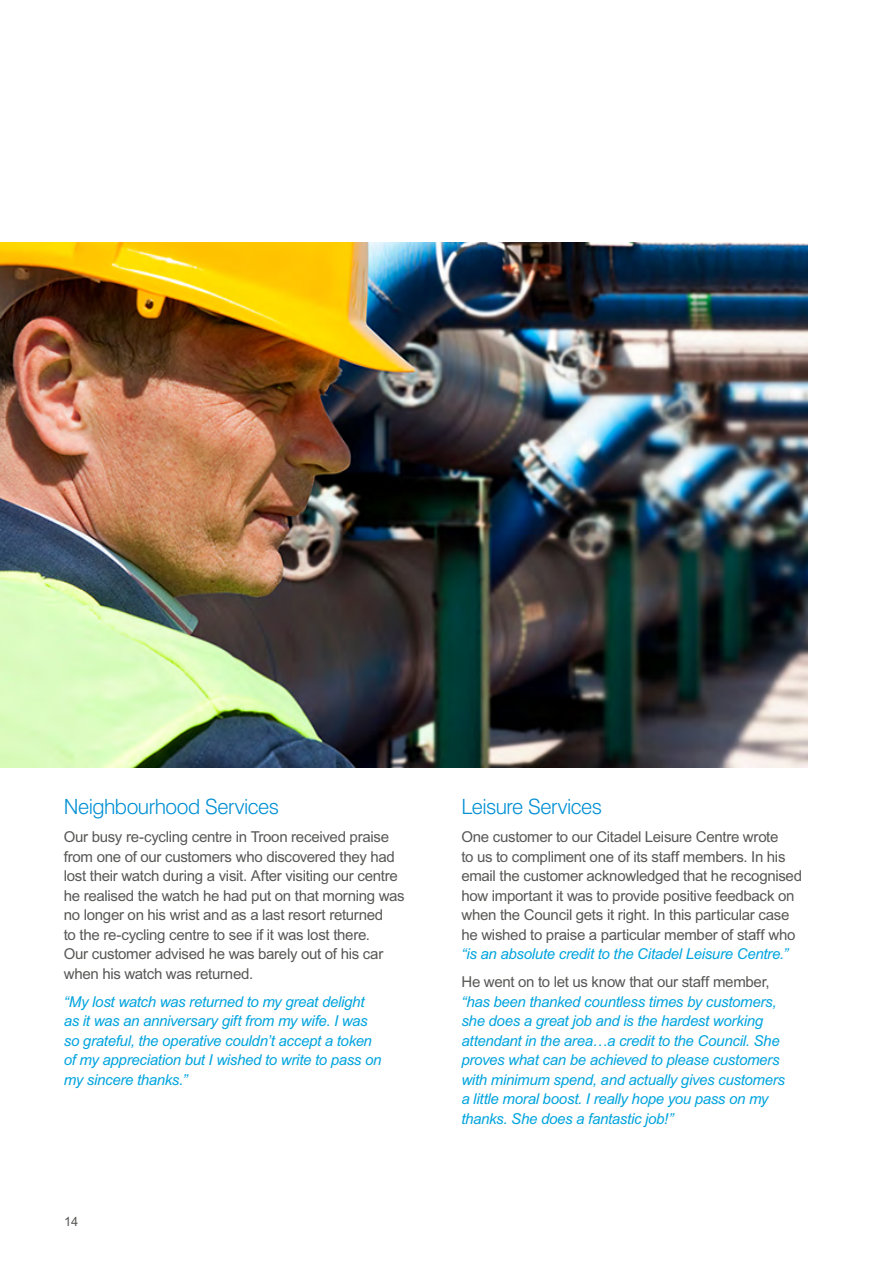
<style>
.page{position:relative;width:893px;height:1263px;background:#fff}
.page>*{position:absolute;margin:0;border:0;box-sizing:border-box;transform-origin:0 0}
.t1{font:300 21px "Swiss 721 BT";letter-spacing:-.025em;color:#0090d4}
.t2{font:15px/19.5px "Arial";letter-spacing:-.02em;color:#575756}
.t3{font:italic 15px/19.5px "Arial MT Std";letter-spacing:-.02em;color:#00a4de}
.t4{font:12.75px "Arial";color:#575756}
</style>
<div class="page">
<img style="left:0;top:242px;width:808px;height:525px">
<h1 class="t1" style="left:64px;top:794px;width:217px">Neighbourhood Services</h1>
<p class="t2" style="left:64px;top:827px;width:342px">Our busy re-cycling centre in Troon received praise from one of our customers who discovered they had lost their watch during a visit. After visiting our centre he realised the watch he had put on that morning was no longer on his wrist and as a last resort returned<br>to the re-cycling centre to see if it was lost there.<br>Our customer advised he was barely out of his car when his watch was returned.</p>
<p class="t3" style="left:64px;top:991px;width:319px">“My lost watch was returned to my great delight as it was an anniversary gift from my wife. I was so grateful, the operative couldn’t accept a token of my appreciation but I wished to write to pass on my sincere thanks.”</p>
<p class="t4" style="left:64px;top:1214px;width:16px">14</p>
<h1 class="t1" style="left:461px;top:794px;width:142px">Leisure Services</h1>
<p class="t2" style="left:461px;top:827px;width:342px">One customer to our Citadel Leisure Centre wrote<br>to us to compliment one of its staff members. In his email the customer acknowledged that he recognised how important it was to provide positive feedback on when the Council gets it right. In this particular case he wished to praise a particular member of staff who</p>
<p class="t3" style="left:461px;top:944px;width:328px">“is an absolute credit to the Citadel Leisure Centre.”</p>
<p class="t2" style="left:461px;top:972px;width:310px">He went on to let us know that our staff member,</p>
<p class="t3" style="left:461px;top:991px;width:325px">“has been thanked countless times by customers, she does a great job and is the hardest working attendant in the area…a credit to the Council. She proves what can be achieved to please customers with minimum spend, and actually gives customers a little moral boost. I really hope you pass on my thanks. She does a fantastic job!”</p>
</div>
